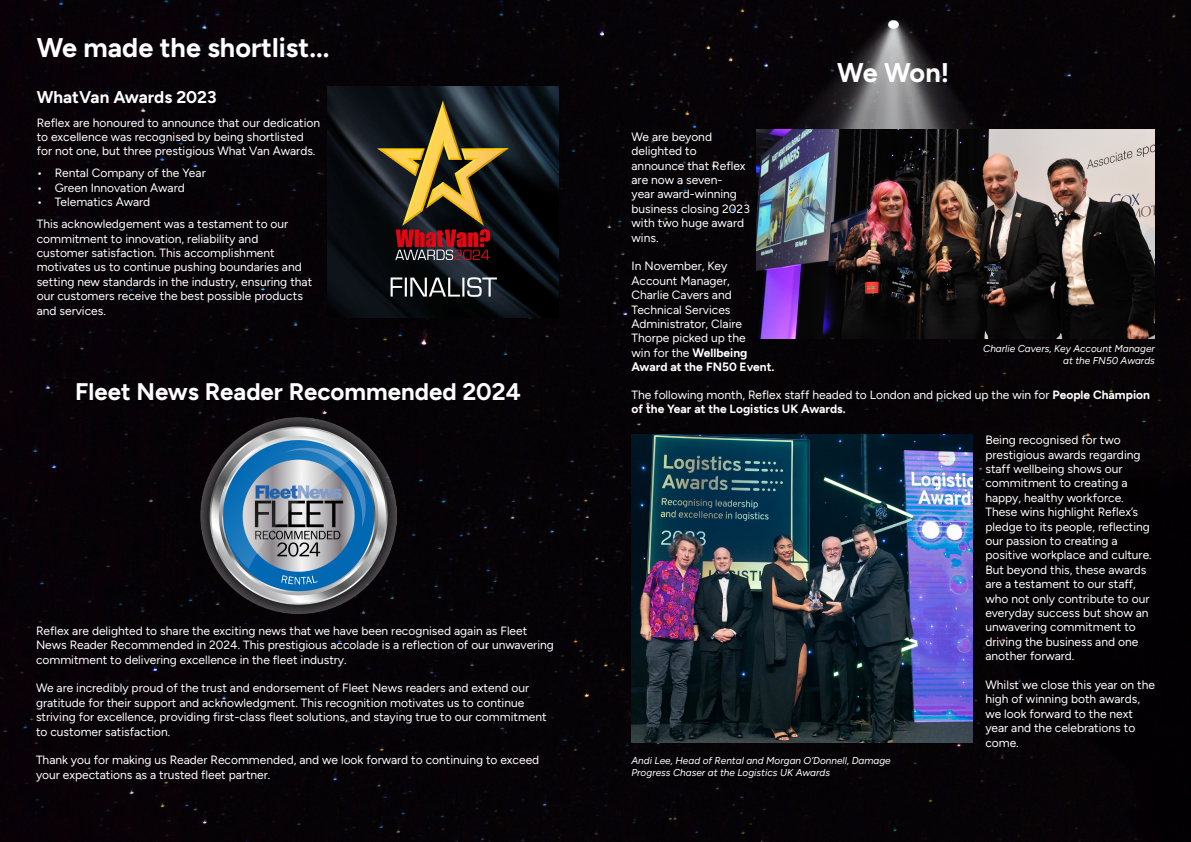
<style>
.page{position:relative;width:1191px;height:842px;background:#060306}
.page>*{position:absolute;margin:0;border:0;box-sizing:border-box;transform-origin:0 0}
.t1{font:700 27px "Figtree";color:#fff}
.t2{font:700 24px "Figtree";color:#fff}
.t3{font:700 17px "Figtree";color:#fff}
.t4{font:12px/14.4px "Figtree";color:#fff}
.t5{font:italic 300 10px/12px "Figtree";color:#fff;text-align:right}
.s1{font-weight:700}
</style>
<div class="page">
<img style="left:688px;top:16px;width:410px;height:251px">
<img style="left:327px;top:86px;width:232px;height:232px">
<img style="left:200px;top:417px;width:196px;height:196px">
<img style="left:757px;top:129px;width:398px;height:210px">
<img style="left:631px;top:434px;width:341px;height:309px">
<h1 class="t1" style="left:37px;top:31px;width:294px">We made the shortlist...</h1>
<h3 class="t3" style="left:37px;top:86px;width:181px">WhatVan Awards 2023</h3>
<p class="t4" style="left:37px;top:115px;width:285px">Reflex are honoured to announce that our dedication to excellence was recognised by being shortlisted for not one, but three prestigious What Van Awards.</p>
<p class="t4" style="left:37px;top:166px;width:170px">• Rental Company of the Year</p>
<p class="t4" style="left:37px;top:180px;width:149px">• Green Innovation Award</p>
<p class="t4" style="left:37px;top:191px;width:253px;line-height:22px">• Telematics Award<br>This acknowledgement was a testament to our</p>
<p class="t4" style="left:37px;top:231px;width:277px">commitment to innovation, reliability and customer satisfaction. This accomplishment motivates us to continue pushing boundaries and setting new standards in the industry, ensuring that our customers receive the best possible products and services.</p>
<h2 class="t2" style="left:75px;top:377px;width:447px">Fleet News Reader Recommended 2024</h2>
<p class="t4" style="left:36px;top:623px;width:519px">Reflex are delighted to share the exciting news that we have been recognised again as Fleet<br>News Reader Recommended in 2024. This prestigious accolade is a reflection of our unwavering commitment to delivering excellence in the fleet industry.</p>
<p class="t4" style="left:36px;top:681px;width:512px">We are incredibly proud of the trust and endorsement of Fleet News readers and extend our gratitude for their support and acknowledgment. This recognition motivates us to continue striving for excellence, providing first-class fleet solutions, and staying true to our commitment to customer satisfaction.</p>
<p class="t4" style="left:36px;top:753px;width:505px">Thank you for making us Reader Recommended, and we look forward to continuing to exceed your expectations as a trusted fleet partner.</p>
<h1 class="t1" style="left:837px;top:56px;width:113px">We Won!</h1>
<p class="t4" style="left:631px;top:129px;width:120px">We are beyond delighted to announce that Reflex are now a seven-<br>year award-winning business closing 2023 with two huge award wins.</p>
<p class="t4" style="left:631px;top:259px;width:144px">In November, Key<br>Account Manager,<br>Charlie Cavers and<br>Technical Services<br>Administrator, Claire<br>Thorpe picked up the<br>win for the <span class="s1">Wellbeing<br>Award at the FN50 Event.</span></p>
<p class="t4" style="left:631px;top:387px;width:520px">The following month, Reflex staff headed to London and picked up the win for <span class="s1">People Champion of the Year at the Logistics UK Awards.</span></p>
<p class="t4" style="left:985px;top:433px;width:168px">Being recognised for two prestigious awards regarding staff wellbeing shows our commitment to creating a happy, healthy workforce.<br>These wins highlight Reflex’s pledge to its people, reflecting our passion to creating a positive workplace and culture.<br>But beyond this, these awards are a testament to our staff, who not only contribute to our everyday success but show an unwavering commitment to driving the business and one another forward.</p>
<p class="t4" style="left:985px;top:678px;width:171px">Whilst we close this year on the high of winning both awards, we look forward to the next year and the celebrations to come.</p>
<p class="t5" style="left:983px;top:342px;width:173px">Charlie Cavers, Key Account Manager at the FN50 Awards</p>
<p class="t5" style="left:631px;top:754px;width:261px;text-align:left">Andi Lee, Head of Rental and Morgan O’Donnell, Damage<br>Progress Chaser at the Logistics UK Awards</p>
</div>
